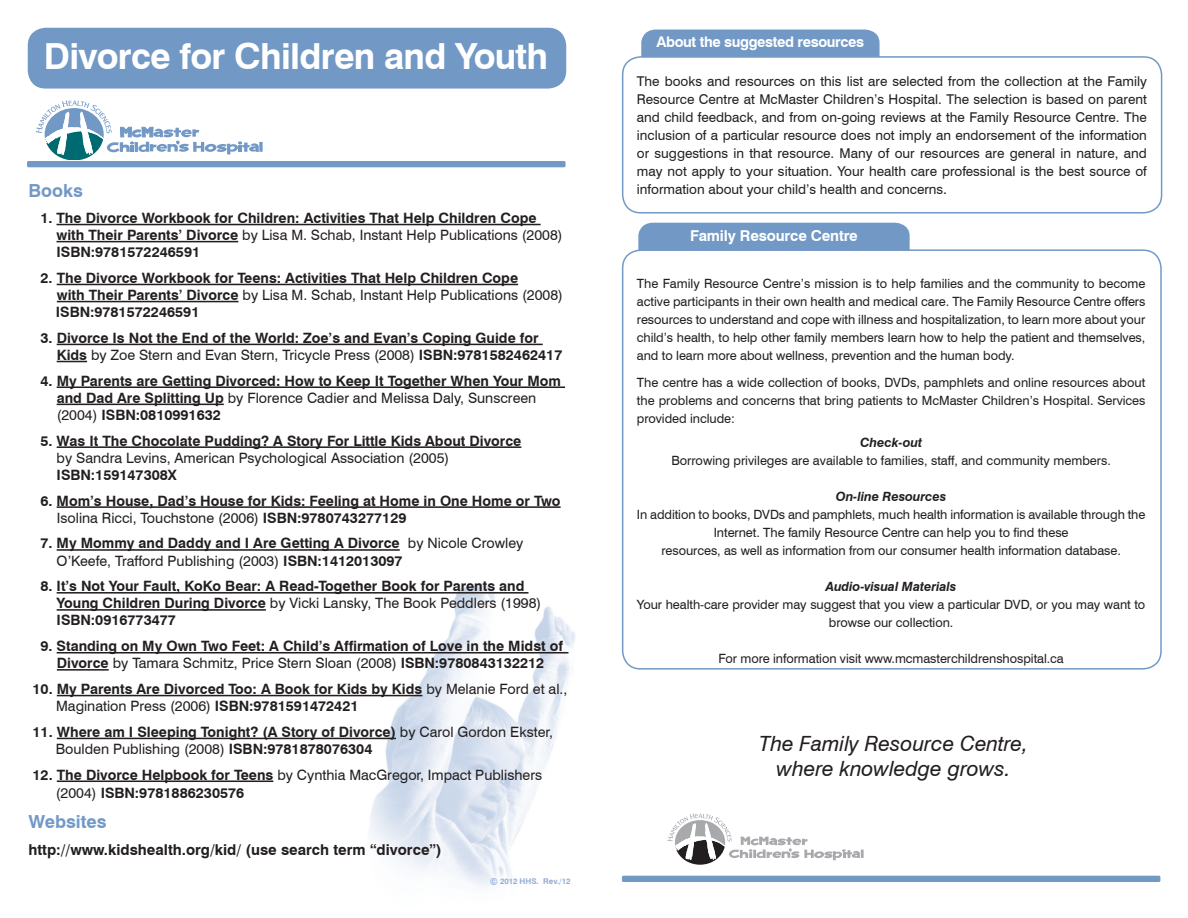
<style>
.page{position:relative;width:1188px;height:918px;background:#fff}
.page>*{position:absolute;margin:0;border:0;box-sizing:border-box;transform-origin:0 0}
.t1{font:700 36px "Swiss 721 BT";letter-spacing:-.02em;color:#fff}
.t2{font:italic 21px/25.2px "Swiss 721 BT";color:#231f20;text-align:center}
.t3{font:700 18px "Swiss 721 BT";color:#7299c6}
.t4{font:700 15px "Swiss 721 BT";color:#231f20}
.t5{font:700 15px "Swiss 721 BT";letter-spacing:-.01em;color:#fff}
.t6{font:700 14.7px "Swiss 721 BT";letter-spacing:-.025em;color:#fff}
.t7{font:700 14.25px/17.1px "Swiss 721 BT";color:#231f20}
.t8{font:14.25px "Swiss 721 BT";color:#231f20}
.t9{font:13.5px/18px "Swiss 721 BT";color:#231f20;text-align:justify}
.t10{font:12.75px/18px "Swiss 721 BT";letter-spacing:-.005em;color:#231f20;text-align:justify}
.t11{font:italic 700 12.75px "Swiss 721 BT";letter-spacing:-.005em;color:#231f20}
.t12{font:700 7.8px "Swiss 721 BT";color:#91acd2}
.s1{font-weight:400}
.s2{font-size:9.75px}
.s3{font-size:14.25px}
</style>
<div class="page">
<img style="left:363px;top:585px;width:213px;height:302px">
<div style="left:28px;top:28px;width:538px;height:61px;background:#7299c6;border-radius:18px"></div>
<svg style="left:259px;top:142px;width:4px;height:10px"></svg>
<svg style="left:36px;top:100px;width:223px;height:59px"></svg>
<svg style="left:667px;top:813px;width:197px;height:52px"></svg>
<div style="left:622px;top:876px;width:538px;height:6px;background:#7299c6"></div>
<div style="left:641px;top:30px;width:239px;height:26px;background:#7299c6"></div>
<div style="left:622px;top:56px;width:540px;height:158px;border:2px solid #7299c6;border-radius:18px"></div>
<div style="left:622px;top:249px;width:540px;height:421px;border:2px solid #7299c6;border-radius:18px"></div>
<div style="left:638px;top:223px;width:272px;height:27px;background:#7299c6"></div>
<div style="left:27px;top:161px;width:539px;height:6px;background:#7299c6"></div>
<hr style="left:57px;top:224px;width:484px;height:1px;background:#231f20">
<hr style="left:57px;top:241px;width:181px;height:1px;background:#231f20">
<hr style="left:57px;top:284px;width:461px;height:1px;background:#231f20">
<hr style="left:57px;top:301px;width:182px;height:1px;background:#231f20">
<hr style="left:57px;top:344px;width:486px;height:1px;background:#231f20">
<hr style="left:57px;top:361px;width:30px;height:1px;background:#231f20">
<hr style="left:57px;top:386px;width:508px;height:2px;background:#231f20">
<hr style="left:57px;top:404px;width:167px;height:1px;background:#231f20">
<hr style="left:57px;top:446px;width:464px;height:2px;background:#231f20">
<hr style="left:57px;top:506px;width:504px;height:2px;background:#231f20">
<hr style="left:57px;top:549px;width:343px;height:2px;background:#231f20">
<hr style="left:57px;top:592px;width:472px;height:2px;background:#231f20">
<hr style="left:57px;top:609px;width:209px;height:2px;background:#231f20">
<hr style="left:57px;top:652px;width:511px;height:2px;background:#231f20">
<hr style="left:57px;top:669px;width:52px;height:2px;background:#231f20">
<hr style="left:57px;top:695px;width:365px;height:1px;background:#231f20">
<hr style="left:57px;top:738px;width:339px;height:1px;background:#231f20">
<hr style="left:57px;top:780px;width:216px;height:2px;background:#231f20">
<h1 class="t1" style="left:44px;top:34px;width:506px">Divorce for Children and Youth</h1>
<p class="t3" style="left:28px;top:180px;width:56px">Books</p>
<p class="t7" style="left:57px;top:209px;width:508px;text-indent:-16px">1. The Divorce Workbook for Children: Activities That Help Children Cope with Their Parents’ Divorce <span class="s1">by Lisa M. Schab, Instant Help Publications (2008)<br></span>ISBN:9781572246591</p>
<p class="t7" style="left:56px;top:269px;width:509px;text-indent:-15px">2. The Divorce Workbook for Teens: Activities That Help Children Cope<br>with Their Parents’ Divorce <span class="s1">by Lisa M. Schab, Instant Help Publications (2008)<br></span>ISBN:9781572246591</p>
<p class="t7" style="left:57px;top:329px;width:507px;text-indent:-16px">3. Divorce Is Not the End of the World: Zoe’s and Evan’s Coping Guide for<br>Kids <span class="s1">by Zoe Stern and Evan Stern, Tricycle Press (2008)</span> ISBN:9781582462417</p>
<p class="t7" style="left:57px;top:372px;width:506px;text-indent:-16px">4. My Parents are Getting Divorced: How to Keep It Together When Your Mom and Dad Are Splitting Up <span class="s1">by Florence Cadier and Melissa Daly, Sunscreen (2004)</span> ISBN:0810991632</p>
<p class="t7" style="left:40px;top:432px;width:482px">5. Was It The Chocolate Pudding? A Story For Little Kids About Divorce</p>
<p class="t8" style="left:57px;top:449px;width:394px">by Sandra Levins, American Psychological Association (2005)</p>
<p class="t7" style="left:57px;top:466px;width:122px">ISBN:159147308X</p>
<p class="t7" style="left:57px;top:492px;width:505px;text-indent:-16px">6. Mom’s House, Dad’s House for Kids: Feeling at Home in One Home or Two<br><span class="s1">Isolina Ricci, Touchstone (2006)</span> ISBN:9780743277129</p>
<p class="t7" style="left:57px;top:535px;width:468px;text-indent:-16px">7. My Mommy and Daddy and I Are Getting A Divorce <span class="s1">by Nicole Crowley<br>O’Keefe, Trafford Publishing (2003)</span> ISBN:1412013097</p>
<p class="t7" style="left:57px;top:578px;width:486px;text-indent:-16px">8. It’s Not Your Fault, KoKo Bear: A Read-Together Book for Parents and<br>Young Children During Divorce <span class="s1">by Vicki Lansky, The Book Peddlers (1998)<br></span>ISBN:0916773477</p>
<p class="t7" style="left:40px;top:637px;width:524px;text-align:center">9. Standing on My Own Two Feet: A Child’s Affirmation of Love in the Midst of<br>Divorce <span class="s1">by Tamara Schmitz, Price Stern Sloan (2008)</span> ISBN:9780843132212</p>
<p class="t7" style="left:56px;top:680px;width:513px;text-indent:-24px">10. My Parents Are Divorced Too: A Book for Kids by Kids <span class="s1">by Melanie Ford et al.,<br>Magination Press (2006)</span> ISBN:9781591472421</p>
<p class="t7" style="left:56px;top:723px;width:499px;text-indent:-23px">11. Where am I Sleeping Tonight? (A Story of Divorce) <span class="s1">by Carol Gordon Ekster,<br>Boulden Publishing (2008)</span> ISBN:9781878076304</p>
<p class="t7" style="left:56px;top:766px;width:488px;line-height:18px;text-indent:-23px">12. The Divorce Helpbook for Teens <span class="s1">by Cynthia MacGregor, Impact Publishers (2004)</span> ISBN:9781886230576</p>
<p class="t3" style="left:28px;top:811px;width:80px">Websites</p>
<p class="t4" style="left:28px;top:840px;width:415px">http://www.kidshealth.org/kid/ (use search term “divorce”)</p>
<p class="t12" style="left:490px;top:877px;width:82px"><span class="s2">©</span> 2012 HHS. Rev./12</p>
<p class="t6" style="left:656px;top:32px;width:209px">About the suggested resources</p>
<p class="t9" style="left:637px;top:72px;width:512px">The books and resources on this list are selected from the collection at the Family Resource Centre at McMaster Children’s Hospital. The selection is based on parent and child feedback, and from on-going reviews at the Family Resource Centre. The inclusion of a particular resource does not imply an endorsement of the information or suggestions in that resource. Many of our resources are general in nature, and may not apply to your situation. Your health care professional is the best source of information about your child’s health and concerns<span class="s3">.</span></p>
<p class="t5" style="left:690px;top:227px;width:169px">Family Resource Centre</p>
<p class="t10" style="left:637px;top:274px;width:510px">The Family Resource Centre’s mission is to help families and the community to become active participants in their own health and medical care. The Family Resource Centre offers resources to understand and cope with illness and hospitalization, to learn more about your child’s health, to help other family members learn how to help the patient and themselves, and to learn more about wellness, prevention and the human body.</p>
<p class="t10" style="left:637px;top:373px;width:510px">The centre has a wide collection of books, DVDs, pamphlets and online resources about the problems and concerns that bring patients to McMaster Children’s Hospital. Services provided include:</p>
<p class="t11" style="left:860px;top:434px;width:64px">Check-out</p>
<p class="t10" style="left:671px;top:451px;width:441px">Borrowing privileges are available to families, staff, and community members.</p>
<p class="t11" style="left:836px;top:488px;width:112px">On-line Resources</p>
<p class="t10" style="left:637px;top:505px;width:510px;text-align:center">In addition to books, DVDs and pamphlets, much health information is available through the<br>Internet. The family Resource Centre can help you to find these<br>resources, as well as information from our consumer health information database.</p>
<p class="t11" style="left:826px;top:578px;width:132px">Audio-visual Materials</p>
<p class="t10" style="left:637px;top:595px;width:510px;text-align:center">Your health-care provider may suggest that you view a particular DVD, or you may want to browse our collection.</p>
<p class="t10" style="left:718px;top:649px;width:347px">For more information visit www.mcmasterchildrenshospital.ca</p>
<h2 class="t2" style="left:759px;top:730px;width:271px">The Family Resource Centre, where knowledge grows.</h2>
</div>
